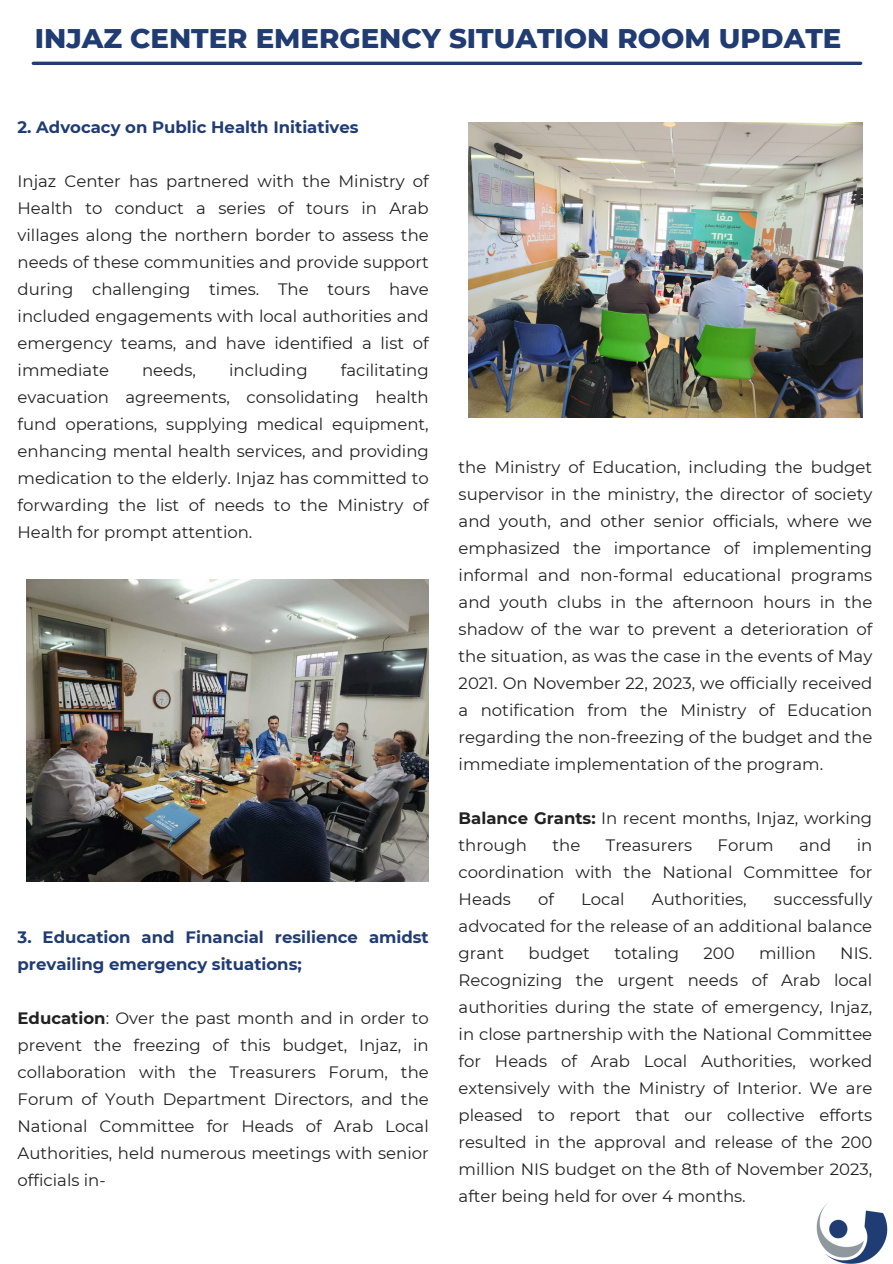
<style>
.page{position:relative;width:893px;height:1264px;background:#fff}
.page>*{position:absolute;margin:0;border:0;box-sizing:border-box;transform-origin:0 0}
.t1{font:800 27.6px "Montserrat";color:#213c73}
.t2{font:16.5px/27px "Montserrat";color:#222;text-align:justify}
.t3{font:700 16.5px/27px "Montserrat";color:#203c73}
.s1{font-weight:700}
</style>
<div class="page">
<hr style="left:33px;top:62px;width:827px;height:3px;background:#213c73">
<img style="left:27px;top:580px;width:401px;height:301px">
<img style="left:468px;top:122px;width:394px;height:295px">
<img style="left:816px;top:1203px;width:72px;height:60px">
<p class="t1" style="left:35px;top:21px;width:808px">INJAZ CENTER EMERGENCY SITUATION ROOM UPDATE</p>
<p class="t3" style="left:18px;top:113px;width:342px">2. Advocacy on Public Health Initiatives</p>
<p class="t2" style="left:18px;top:167px;width:412px">Injaz Center has partnered with the Ministry of Health to conduct a series of tours in Arab villages along the northern border to assess the needs of these communities and provide support during challenging times. The tours have included engagements with local authorities and emergency teams, and have identified a list of immediate</p>
<p class="t2" style="left:18px;top:356px;width:412px;text-indent:323px">facilitating evacuation agreements, consolidating health fund operations, supplying medical equipment, enhancing mental health services, and providing medication to the elderly. Injaz has committed to forwarding the list of needs to the Ministry of Health for prompt attention.</p>
<p class="t2" style="left:142px;top:356px;width:55px">needs,</p>
<p class="t2" style="left:229px;top:356px;width:80px">including</p>
<p class="t3" style="left:18px;top:923px;width:412px">3. Education and Financial resilience amidst prevailing emergency situations;</p>
<p class="t2" style="left:18px;top:1004px;width:412px"><span class="s1">Education</span>: Over the past month and in order to prevent the freezing of this budget, Injaz, in collaboration with the Treasurers Forum, the Forum of Youth Department Directors, and the National Committee for Heads of Arab Local Authorities, held numerous meetings with senior officials in-</p>
<p class="t2" style="left:458px;top:453px;width:415px">the Ministry of Education, including the budget supervisor in the ministry, the director of society and youth, and other senior officials, where we emphasized the importance of implementing informal and non-formal educational programs and youth clubs in the afternoon hours in the shadow of the war to prevent a deterioration of the situation, as was the case in the events of May 2021. On November 22, 2023, we officially received a notification from the Ministry of Education regarding the non-freezing of the budget and the immediate implementation of the program.</p>
<p class="t2" style="left:458px;top:804px;width:415px"><span class="s1">Balance Grants:</span> In recent months, Injaz, working through</p>
<p class="t2" style="left:458px;top:831px;width:415px;text-indent:398px">in coordination with the National Committee for Heads</p>
<p class="t2" style="left:552px;top:831px;width:29px">the</p>
<p class="t2" style="left:605px;top:831px;width:88px">Treasurers</p>
<p class="t2" style="left:717px;top:831px;width:57px">Forum</p>
<p class="t2" style="left:799px;top:831px;width:34px">and</p>
<p class="t2" style="left:458px;top:885px;width:415px;text-indent:315px">successfully advocated for the release of an additional balance grant</p>
<p class="t2" style="left:538px;top:885px;width:17px">of</p>
<p class="t2" style="left:581px;top:885px;width:45px">Local</p>
<p class="t2" style="left:652px;top:885px;width:96px">Authorities,</p>
<p class="t2" style="left:528px;top:939px;width:63px">budget</p>
<p class="t2" style="left:614px;top:939px;width:66px">totaling</p>
<p class="t2" style="left:703px;top:939px;width:33px">200</p>
<p class="t2" style="left:759px;top:939px;width:58px">million</p>
<p class="t2" style="left:458px;top:939px;width:415px;text-indent:381px">NIS.<br>Recognizing the urgent needs of Arab local authorities during the state of emergency, Injaz, in close partnership with the National Committee for Heads of Arab Local Authorities, worked extensively with the Ministry of Interior. We are pleased to report that our collective efforts resulted in the approval and release of the 200 million NIS budget on the 8th of November 2023, after being held for over 4 months.</p>
</div>
